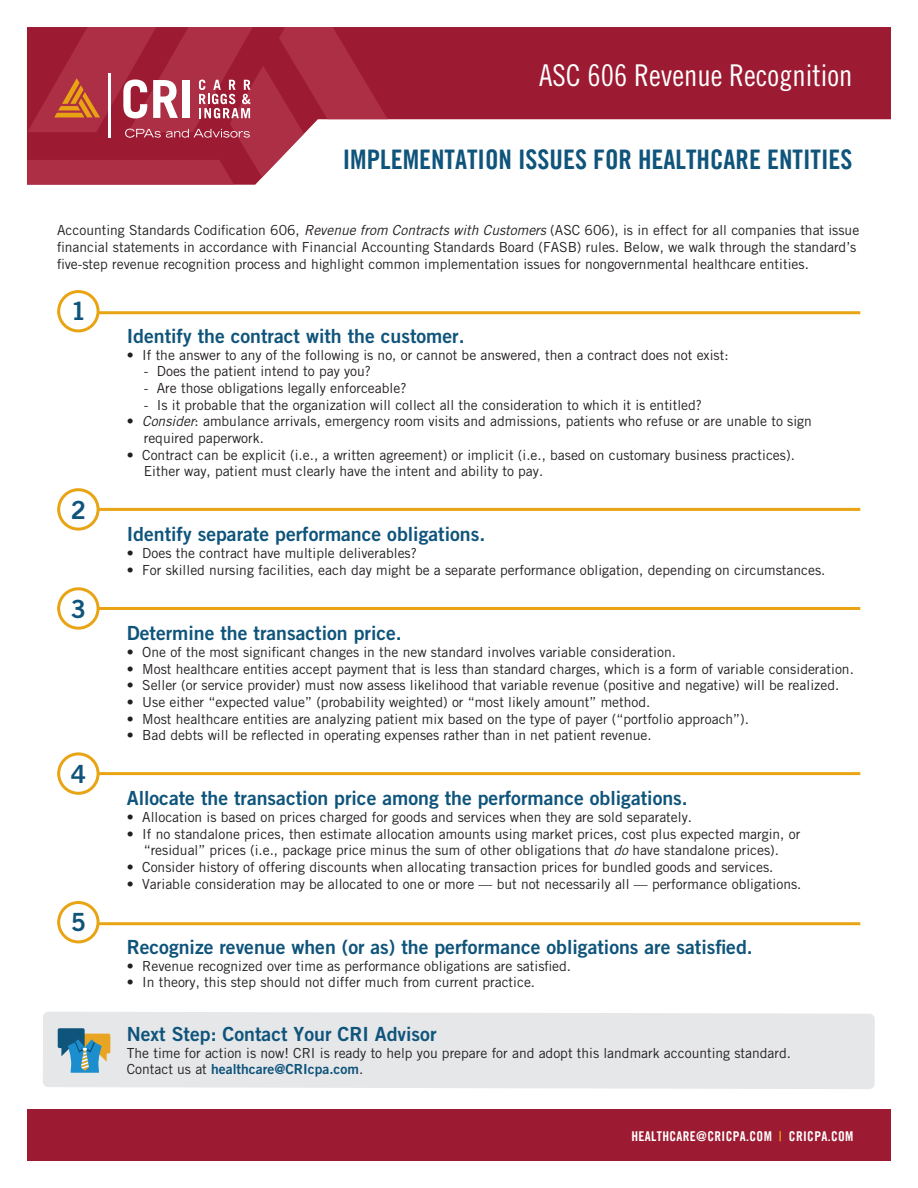
<style>
.page{position:relative;width:918px;height:1188px;background:#fff}
.page>*{position:absolute;margin:0;border:0;box-sizing:border-box;transform-origin:0 0}
.t1{font:30px "Trade Gothic LT Std Cn 18";color:#fff}
.t2{font:27px "Trade Gothic LT Std Bd Cn 20";color:#0f547b}
.t3{font:25.05px "Trade Gothic LT Std Bd 2";color:#0f547b}
.t4{font:19.5px "Trade Gothic LT Std Bd 2";color:#0f547b}
.t5{font:13.8px/16.6px "Trade Gothic LT Std";color:#231f20}
.t6{font:13.8px "Trade Gothic LT Std Bd 2";color:#0f547b}
.t7{font:13.5px "Trade Gothic LT Std Bd Cn 20";letter-spacing:.025em;color:#fff}
.s1{font-style:italic}
.s2{font-family:"Trade Gothic LT Std";color:#231f20}
.s3{color:#e9a414}
</style>
<div class="page">
<div style="left:43px;top:1012px;width:832px;height:77px;background:#e6e7e9"></div>
<div style="left:495px;top:27px;width:396px;height:93px;background:#9c1b32"></div>
<div style="left:27px;top:1110px;width:864px;height:51px;background:#9c1b32"></div>
<svg style="left:27px;top:27px;width:468px;height:158px"></svg>
<hr style="left:58px;top:311px;width:802px;height:3px;background:#e9a414">
<div style="left:59px;top:292px;width:39px;height:39px;background:#fff;border-radius:50%"></div>
<div style="left:57px;top:290px;width:43px;height:42px;border:3px solid #e9a414;border-radius:50%"></div>
<hr style="left:58px;top:508px;width:802px;height:3px;background:#e9a414">
<div style="left:59px;top:490px;width:39px;height:39px;background:#fff;border-radius:50%"></div>
<div style="left:57px;top:488px;width:43px;height:43px;border:3px solid #e9a414;border-radius:50%"></div>
<hr style="left:58px;top:607px;width:802px;height:3px;background:#e9a414">
<div style="left:59px;top:589px;width:39px;height:39px;background:#fff;border-radius:50%"></div>
<div style="left:57px;top:587px;width:43px;height:43px;border:3px solid #e9a414;border-radius:50%"></div>
<hr style="left:58px;top:772px;width:802px;height:3px;background:#e9a414">
<div style="left:59px;top:754px;width:39px;height:39px;background:#fff;border-radius:50%"></div>
<div style="left:57px;top:752px;width:43px;height:43px;border:3px solid #e9a414;border-radius:50%"></div>
<hr style="left:58px;top:922px;width:802px;height:3px;background:#e9a414">
<div style="left:59px;top:903px;width:39px;height:39px;background:#fff;border-radius:50%"></div>
<div style="left:57px;top:901px;width:43px;height:42px;border:3px solid #e9a414;border-radius:50%"></div>
<div style="left:83px;top:1034px;width:27px;height:20px;background:#e9a521;border-radius:2px"></div>
<div style="left:58px;top:1028px;width:27px;height:20px;background:#0f547b;border-radius:2px"></div>
<svg style="left:61px;top:1039px;width:46px;height:34px"></svg>
<h1 class="t1" style="left:539px;top:57px;width:315px">ASC 606 Revenue Recognition</h1>
<h2 class="t2" style="left:343px;top:143px;width:511px">IMPLEMENTATION ISSUES FOR HEALTHCARE ENTITIES</h2>
<p class="t5" style="left:57px;top:222px;width:804px">Accounting Standards Codification 606, <span class="s1">Revenue from Contracts with Customers</span> (ASC 606), is in effect for all companies that issue financial statements in accordance with Financial Accounting Standards Board (FASB) rules. Below, we walk through the standard’s five-step revenue recognition process and highlight common implementation issues for nongovernmental healthcare entities.</p>
<h3 class="t3" style="left:71px;top:296px;width:17px">1</h3>
<h3 class="t3" style="left:71px;top:494px;width:17px">2</h3>
<h3 class="t3" style="left:71px;top:593px;width:17px">3</h3>
<h3 class="t3" style="left:71px;top:758px;width:17px">4</h3>
<h3 class="t3" style="left:71px;top:907px;width:17px">5</h3>
<h3 class="t4" style="left:127px;top:324px;width:339px">Identify the contract with the customer.</h3>
<p class="t5" style="left:127px;top:346px;width:603px">• If the answer to any of the following is no, or cannot be answered, then a contract does not exist:</p>
<p class="t5" style="left:144px;top:363px;width:229px">- Does the patient intend to pay you?</p>
<p class="t5" style="left:144px;top:380px;width:264px">- Are those obligations legally enforceable?</p>
<p class="t5" style="left:144px;top:396px;width:560px">- Is it probable that the organization will collect all the consideration to which it is entitled?</p>
<p class="t5" style="left:144px;top:413px;width:670px;text-indent:-17px">• <span class="s1">Consider</span>: ambulance arrivals, emergency room visits and admissions, patients who refuse or are unable to sign required paperwork.</p>
<p class="t5" style="left:144px;top:446px;width:653px;text-indent:-17px">• Contract can be explicit (i.e., a written agreement) or implicit (i.e., based on customary business practices).<br>Either way, patient must clearly have the intent and ability to pay.</p>
<h3 class="t4" style="left:127px;top:522px;width:360px">Identify separate performance obligations.</h3>
<p class="t5" style="left:127px;top:544px;width:292px">• Does the contract have multiple deliverables?</p>
<p class="t5" style="left:127px;top:561px;width:700px">• For skilled nursing facilities, each day might be a separate performance obligation, depending on circumstances.</p>
<h3 class="t4" style="left:127px;top:621px;width:277px">Determine the transaction price.</h3>
<p class="t5" style="left:127px;top:644px;width:551px">• One of the most significant changes in the new standard involves variable consideration.</p>
<p class="t5" style="left:127px;top:660px;width:729px">• Most healthcare entities accept payment that is less than standard charges, which is a form of variable consideration.</p>
<p class="t5" style="left:127px;top:677px;width:714px">• Seller (or service provider) must now assess likelihood that variable revenue (positive and negative) will be realized.</p>
<p class="t5" style="left:127px;top:694px;width:525px">• Use either “expected value” (probability weighted) or “most likely amount” method.</p>
<p class="t5" style="left:127px;top:710px;width:624px">• Most healthcare entities are analyzing patient mix based on the type of payer (“portfolio approach”).</p>
<p class="t5" style="left:127px;top:727px;width:526px">• Bad debts will be reflected in operating expenses rather than in net patient revenue.</p>
<h3 class="t4" style="left:127px;top:786px;width:563px">Allocate the transaction price among the performance obligations.</h3>
<p class="t5" style="left:127px;top:809px;width:567px">• Allocation is based on prices charged for goods and services when they are sold separately.</p>
<p class="t5" style="left:127px;top:825px;width:675px;text-align:center">• If no standalone prices, then estimate allocation amounts using market prices, cost plus expected margin, or “residual” prices (i.e., package price minus the sum of other obligations that <span class="s1">do</span> have standalone prices).</p>
<p class="t5" style="left:127px;top:859px;width:648px">• Consider history of offering discounts when allocating transaction prices for bundled goods and services.</p>
<p class="t5" style="left:127px;top:875px;width:676px">• Variable consideration may be allocated to one or more — but not necessarily all — performance obligations.</p>
<h3 class="t4" style="left:127px;top:935px;width:628px">Recognize revenue when (or as) the performance obligations are satisfied.</h3>
<p class="t5" style="left:127px;top:957px;width:446px">• Revenue recognized over time as performance obligations are satisfied.</p>
<p class="t5" style="left:127px;top:974px;width:410px">• In theory, this step should not differ much from current practice.</p>
<h3 class="t4" style="left:127px;top:1022px;width:311px">Next Step: Contact Your CRI Advisor</h3>
<p class="t5" style="left:127px;top:1044px;width:666px">The time for action is now! CRI is ready to help you prepare for and adopt this landmark accounting standard.</p>
<p class="t6" style="left:127px;top:1061px;width:238px"><span class="s2">Contact us at</span> healthcare@CRIcpa.com<span class="s2">.</span></p>
<p class="t7" style="left:631px;top:1128px;width:224px">HEALTHCARE@CRICPA.COM <span class="s3">|</span> CRICPA.COM</p>
</div>
